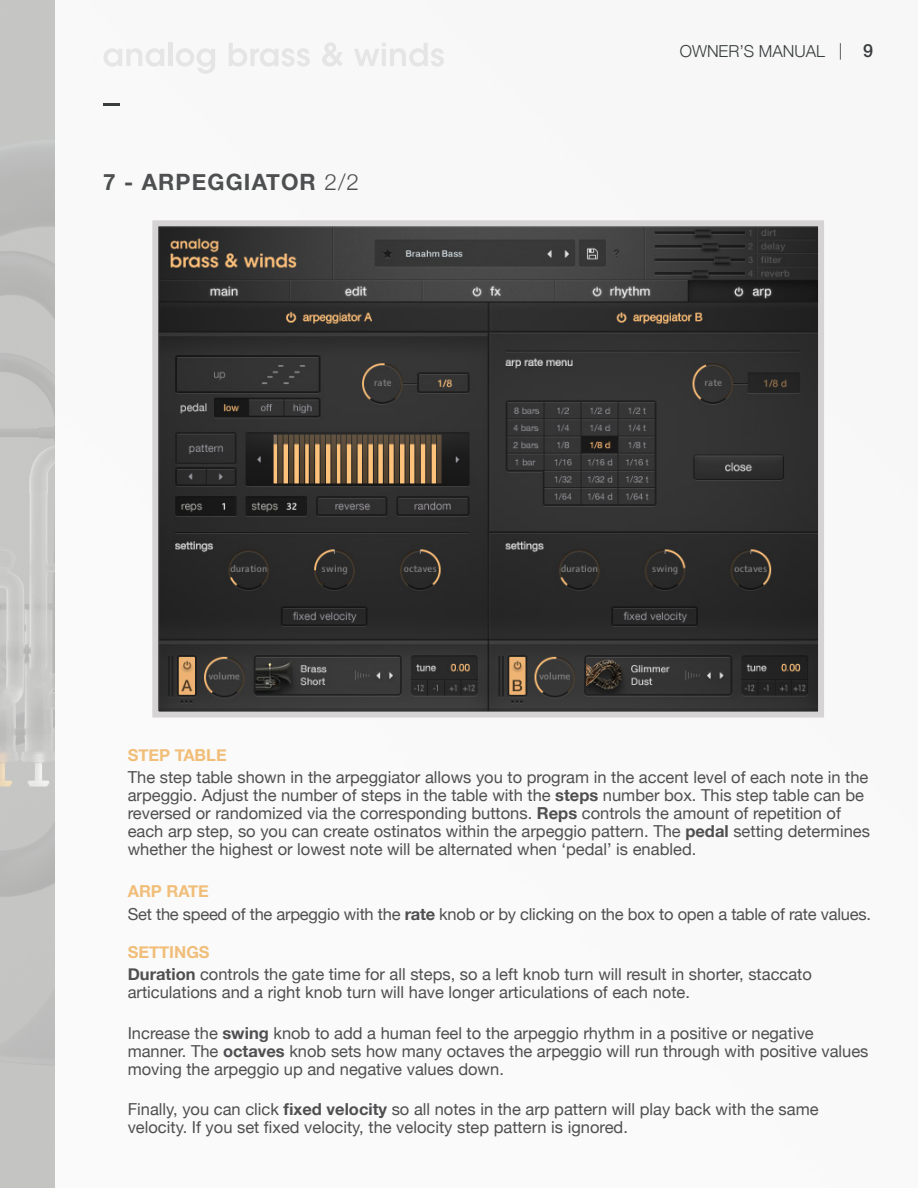
<style>
.page{position:relative;width:918px;height:1188px;background:#fff}
.page>*{position:absolute;margin:0;border:0;box-sizing:border-box;transform-origin:0 0}
.t1{font:700 22.5px "Helvetica Neue";letter-spacing:.05em;color:#4e4f50}
.t2{font:16.5px/18px "Helvetica Neue";color:#4f4f51}
.t3{font:700 16.5px "Helvetica Neue";color:#f1be79}
.t4{font:300 16.5px "Helvetica Neue";color:#383d3d}
.s1{font-weight:300}
.s2{font-weight:500;font-size:18px;color:#393d3e}
.s3{font-weight:700}
</style>
<div class="page">
<img style="left:0;top:0;width:55px;height:1188px">
<svg style="left:104px;top:104px;width:16px;height:2px"></svg>
<svg style="left:104px;top:48px;width:60px;height:19px"></svg>
<div style="left:168px;top:43px;width:5px;height:23px;background:#e5e5e5"></div>
<svg style="left:176px;top:48px;width:39px;height:26px"></svg>
<svg style="left:229px;top:43px;width:81px;height:24px"></svg>
<svg style="left:322px;top:42px;width:21px;height:25px"></svg>
<svg style="left:354px;top:43px;width:90px;height:24px"></svg>
<svg style="left:152px;top:220px;width:673px;height:498px"></svg>
<p class="t1" style="left:103px;top:164px;width:258px">7 - ARPEGGIATOR <span class="s1">2/2</span></p>
<p class="t4" style="left:680px;top:38px;width:195px">OWNER’S MANUAL | <span class="s2">9</span></p>
<p class="t3" style="left:128px;top:742px;width:101px">STEP TABLE</p>
<p class="t2" style="left:128px;top:769px;width:744px">The step table shown in the arpeggiator allows you to program in the accent level of each note in the arpeggio. Adjust the number of steps in the table with the <span class="s3">steps</span> number box. This step table can be reversed or randomized via the corresponding buttons. <span class="s3">Reps</span> controls the amount of repetition of each arp step, so you can create ostinatos within the arpeggio pattern. The <span class="s3">pedal</span> setting determines whether the highest or lowest note will be alternated when ‘pedal’ is enabled.</p>
<p class="t3" style="left:128px;top:879px;width:83px">ARP RATE</p>
<p class="t2" style="left:128px;top:906px;width:745px">Set the speed of the arpeggio with the <span class="s3">rate</span> knob or by clicking on the box to open a table of rate values.</p>
<p class="t3" style="left:128px;top:939px;width:83px">SETTINGS</p>
<p class="t2" style="left:128px;top:966px;width:686px"><span class="s3">Duration</span> controls the gate time for all steps, so a left knob turn will result in shorter, staccato articulations and a right knob turn will have longer articulations of each note.</p>
<p class="t2" style="left:128px;top:1025px;width:742px">Increase the <span class="s3">swing</span> knob to add a human feel to the arpeggio rhythm in a positive or negative manner. The <span class="s3">octaves</span> knob sets how many octaves the arpeggio will run through with positive values moving the arpeggio up and negative values down.</p>
<p class="t2" style="left:128px;top:1101px;width:692px">Finally, you can click <span class="s3">fixed velocity</span> so all notes in the arp pattern will play back with the same velocity. If you set fixed velocity, the velocity step pattern is ignored.</p>
</div>
